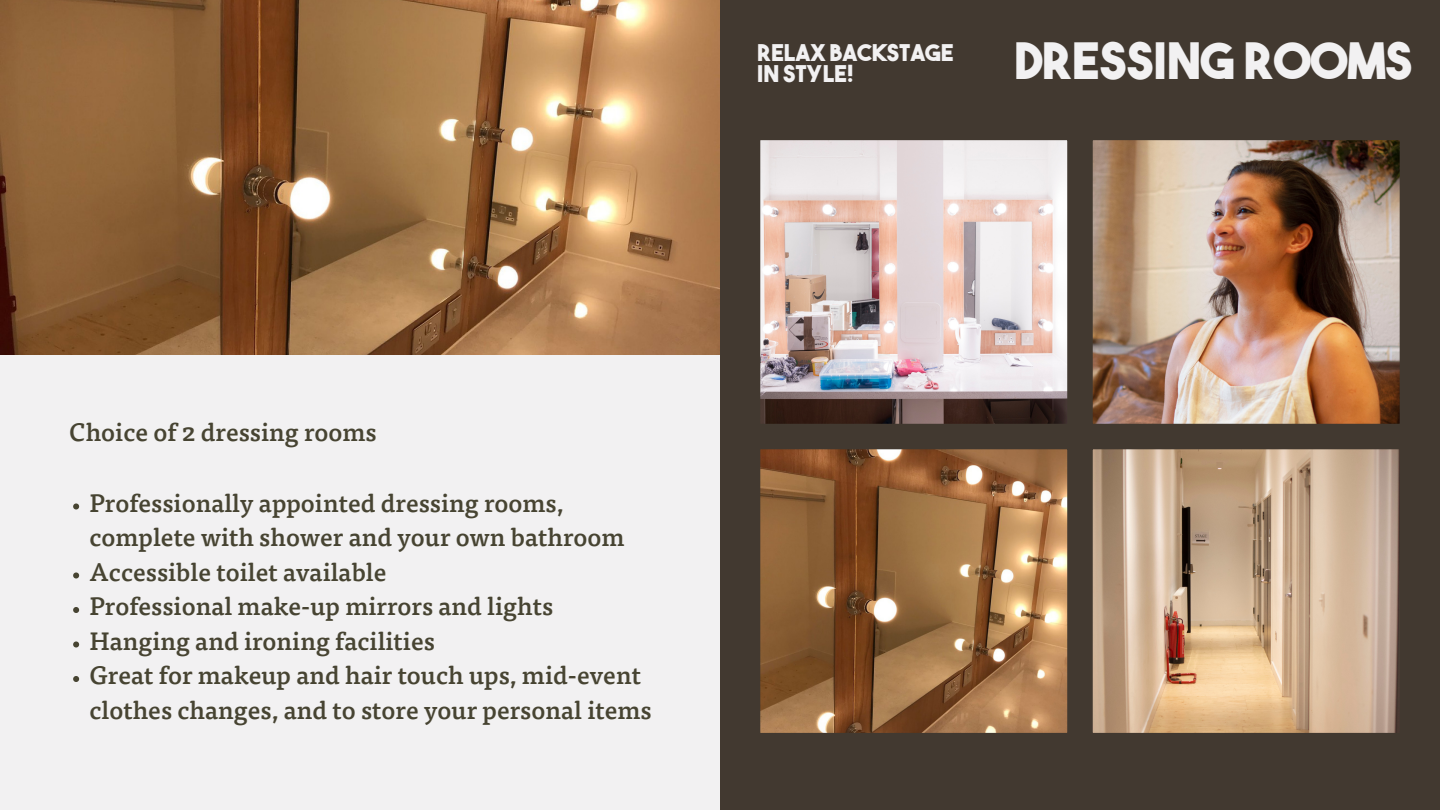
<style>
.page{position:relative;width:1440px;height:810px;background:#f2f1f2}
.page>*{position:absolute;margin:0;border:0;box-sizing:border-box;transform-origin:0 0}
.t1{font:50px "The Bold Font";color:#f2f1f2}
.t2{font:500 25px/34.5px "Tisa Pro";color:#474432}
.t3{font:23px/21px "The Bold Font";color:#f2f1f2}
</style>
<div class="page">
<img style="left:0;top:0;width:720px;height:355px">
<div style="left:720px;top:0;width:720px;height:810px;background:#423930"></div>
<svg style="left:760px;top:140px;width:308px;height:284px;background:#cdbfbd"></svg>
<img style="left:1092px;top:140px;width:308px;height:284px">
<svg style="left:760px;top:449px;width:308px;height:284px;background:#996c43"></svg>
<svg style="left:1092px;top:449px;width:307px;height:284px;background:#c9ab8e"></svg>
<svg style="left:73px;top:503px;width:6px;height:6px"></svg>
<svg style="left:73px;top:572px;width:6px;height:6px"></svg>
<svg style="left:73px;top:607px;width:6px;height:6px"></svg>
<svg style="left:73px;top:641px;width:6px;height:6px"></svg>
<svg style="left:73px;top:676px;width:6px;height:6px"></svg>
<h1 class="t3" style="left:757px;top:45px;width:198px">RELAX BACKSTAGE<br>IN STYLE!</h1>
<h2 class="t1" style="left:1015px;top:41px;width:399px">DRESSING ROOMS</h2>
<p class="t2" style="left:69px;top:418px;width:309px">Choice of 2 dressing rooms</p>
<p class="t2" style="left:89px;top:489px;width:537px">Professionally appointed dressing rooms, complete with shower and your own bathroom</p>
<p class="t2" style="left:89px;top:558px;width:299px">Accessible toilet available</p>
<p class="t2" style="left:89px;top:592px;width:465px">Professional make-up mirrors and lights</p>
<p class="t2" style="left:89px;top:627px;width:347px">Hanging and ironing facilities</p>
<h2 class="t2" style="left:89px;top:661px;width:564px">Great for makeup and hair touch ups, mid-event clothes changes, and to store your personal items</h2>
</div>
